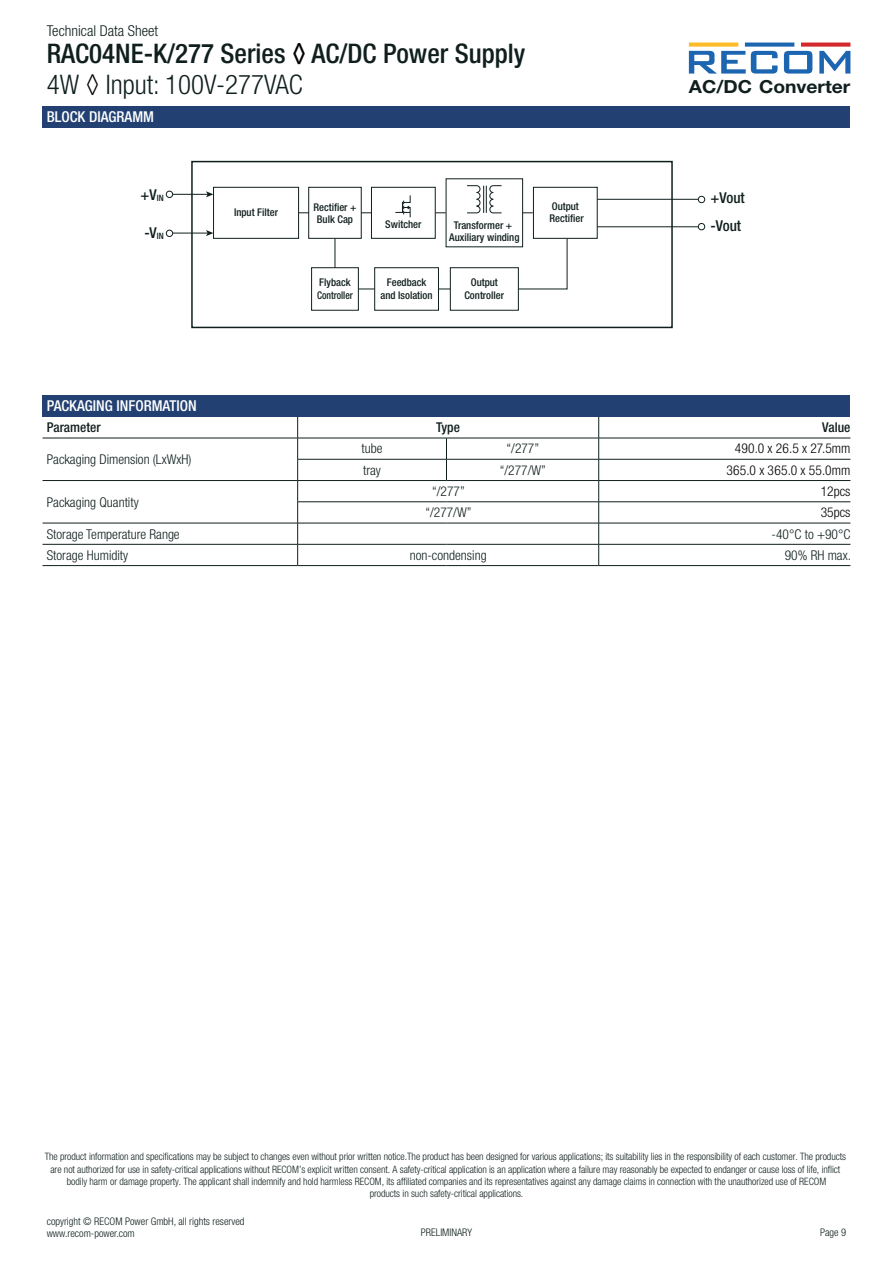
<style>
.page{position:relative;width:893px;height:1263px;background:#fff}
.page>*{position:absolute;margin:0;border:0;box-sizing:border-box;transform-origin:0 0}
.t1{font:500 condensed 27px "Helvetica Neue LT Std";color:#101f1e}
.t2{font:300 condensed 27px "Helvetica Neue LT Std";color:#101f1e}
.t3{font:700 18px "Helvetica Neue LT Std";color:#101f1e;scale:1.07 1}
.t4{font:500 condensed 15px "Helvetica Neue LT Std";color:#fff}
.t5{font:300 condensed 15px "Helvetica Neue LT Std";color:#101f1e}
.t6{font:500 condensed 15px/28.2px "Helvetica Neue LT Std";color:#101f1e}
.t7{font:300 condensed 13.5px "Helvetica Neue LT Std";color:#101f1e}
.t8{font:300 condensed 13.5px "Helvetica Neue LT Std";letter-spacing:.005em;color:#000201}
.t9{font:500 condensed 13.5px "Helvetica Neue LT Std";color:#101f1e}
.t10{font:500 condensed 10.65px/12.8px "Helvetica Neue LT Std";color:#101f1e;text-align:center}
.t11{font:300 condensed 10.5px/11.2px "Helvetica Neue LT Std";color:#101f1e}
.t12{font:300 condensed 10.2px/12.3px "Helvetica Neue LT Std";letter-spacing:-.005em;color:#11201f;text-align:center}
.s1{color:#000201}
.s2{font-size:8.7px}
</style>
<div class="page">
<svg style="left:689px;top:43px;width:49px;height:4px"></svg>
<svg style="left:745px;top:43px;width:49px;height:4px"></svg>
<svg style="left:801px;top:43px;width:49px;height:4px"></svg>
<svg style="left:689px;top:51px;width:89px;height:23px"></svg>
<svg style="left:784px;top:51px;width:28px;height:23px"></svg>
<svg style="left:819px;top:51px;width:31px;height:23px"></svg>
<div style="left:43px;top:395px;width:807px;height:22px;background:#224071"></div>
<hr style="left:43px;top:544px;width:255px;height:1px;background:#101f1e">
<hr style="left:298px;top:544px;width:148px;height:1px;background:#101f1e">
<hr style="left:446px;top:544px;width:153px;height:1px;background:#101f1e">
<hr style="left:599px;top:544px;width:251px;height:1px;background:#101f1e">
<hr style="left:43px;top:565px;width:255px;height:1px;background:#101f1e">
<hr style="left:298px;top:565px;width:148px;height:1px;background:#101f1e">
<hr style="left:446px;top:565px;width:153px;height:1px;background:#101f1e">
<hr style="left:599px;top:565px;width:251px;height:1px;background:#101f1e">
<hr style="left:43px;top:438px;width:255px;height:1px;background:#101f1e">
<hr style="left:298px;top:438px;width:148px;height:1px;background:#101f1e">
<hr style="left:446px;top:438px;width:153px;height:1px;background:#101f1e">
<hr style="left:599px;top:438px;width:251px;height:1px;background:#101f1e">
<hr style="left:297px;top:459px;width:149px;height:1px;background:#101f1e">
<hr style="left:446px;top:459px;width:153px;height:1px;background:#101f1e">
<svg style="left:446px;top:438px;width:1px;height:42px"></svg>
<hr style="left:599px;top:459px;width:251px;height:1px;background:#101f1e">
<hr style="left:43px;top:480px;width:255px;height:1px;background:#101f1e">
<hr style="left:298px;top:480px;width:148px;height:1px;background:#101f1e">
<hr style="left:446px;top:480px;width:153px;height:1px;background:#101f1e">
<hr style="left:599px;top:480px;width:251px;height:1px;background:#101f1e">
<hr style="left:297px;top:501px;width:149px;height:1px;background:#101f1e">
<hr style="left:446px;top:501px;width:153px;height:1px;background:#101f1e">
<hr style="left:599px;top:501px;width:251px;height:1px;background:#101f1e">
<hr style="left:43px;top:523px;width:255px;height:1px;background:#101f1e">
<hr style="left:298px;top:523px;width:148px;height:1px;background:#101f1e">
<hr style="left:446px;top:523px;width:153px;height:1px;background:#101f1e">
<hr style="left:599px;top:523px;width:251px;height:1px;background:#101f1e">
<svg style="left:297px;top:417px;width:1px;height:148px"></svg>
<svg style="left:598px;top:417px;width:1px;height:148px"></svg>
<div style="left:43px;top:106px;width:807px;height:22px;background:#224071"></div>
<div style="left:191px;top:161px;width:482px;height:167px;border:2px solid #101f1e"></div>
<hr style="left:173px;top:194px;width:35px;height:1px;background:#101f1e">
<svg style="left:206px;top:191px;width:7px;height:6px"></svg>
<hr style="left:173px;top:233px;width:35px;height:1px;background:#101f1e">
<svg style="left:206px;top:230px;width:7px;height:6px"></svg>
<svg style="left:359px;top:289px;width:15px;height:1px"></svg>
<div style="left:166px;top:191px;width:7px;height:7px;border:1px solid #101f1e;border-radius:50%"></div>
<div style="left:166px;top:230px;width:7px;height:7px;border:1px solid #101f1e;border-radius:50%"></div>
<div style="left:213px;top:187px;width:86px;height:52px;border:1px solid #101f1e"></div>
<div style="left:308px;top:187px;width:54px;height:52px;border:1px solid #101f1e"></div>
<div style="left:374px;top:267px;width:65px;height:44px;border:1px solid #101f1e"></div>
<div style="left:450px;top:267px;width:69px;height:44px;border:1px solid #101f1e"></div>
<div style="left:311px;top:267px;width:48px;height:44px;border:1px solid #101f1e"></div>
<div style="left:698px;top:196px;width:7px;height:7px;border:1px solid #101f1e;border-radius:50%"></div>
<div style="left:698px;top:223px;width:7px;height:7px;border:1px solid #101f1e;border-radius:50%"></div>
<hr style="left:597px;top:226px;width:101px;height:1px;background:#101f1e">
<hr style="left:597px;top:199px;width:101px;height:1px;background:#101f1e">
<svg style="left:467px;top:185px;width:35px;height:28px"></svg>
<div style="left:371px;top:187px;width:65px;height:52px;border:1px solid #101f1e"></div>
<svg style="left:395px;top:195px;width:16px;height:23px"></svg>
<div style="left:533px;top:187px;width:65px;height:52px;border:1px solid #101f1e"></div>
<hr style="left:335px;top:238px;width:1px;height:30px;background:#101f1e">
<svg style="left:518px;top:238px;width:50px;height:52px"></svg>
<h3 class="t5" style="left:47px;top:22px;width:113px">Technical Data Sheet</h3>
<h1 class="t1" style="left:47px;top:37px;width:480px">RAC04NE-K/277 Series <span class="s1">◊</span> AC/DC Power Supply</h1>
<h1 class="t2" style="left:47px;top:69px;width:258px">4W <span class="s1">◊</span> Input: 100V-277VAC</h1>
<h3 class="t4" style="left:47px;top:108px;width:109px">BLOCK DIAGRAMM</h3>
<h2 class="t3" style="left:689px;top:75px;width:153px">AC/DC Converter</h2>
<h3 class="t6" style="left:141px;top:180px;width:25px">+V<span class="s2">IN</span></h3>
<h3 class="t6" style="left:710px;top:183px;width:36px">+Vout -Vout</h3>
<p class="t10" style="left:549px;top:199px;width:36px;text-align:left">Output<br>Rectifier</p>
<p class="t10" style="left:234px;top:206px;width:46px">Input Filter</p>
<p class="t10" style="left:313px;top:200px;width:45px">Rectifier +<br>Bulk Cap</p>
<p class="t10" style="left:385px;top:218px;width:38px">Switcher</p>
<p class="t10" style="left:449px;top:218px;width:72px">Transformer +<br>Auxiliary winding</p>
<h3 class="t6" style="left:144px;top:218px;width:21px">-V<span class="s2">IN</span></h3>
<p class="t10" style="left:317px;top:276px;width:37px;text-align:left">Flyback<br>Controller</p>
<p class="t10" style="left:380px;top:276px;width:54px">Feedback and Isolation</p>
<p class="t10" style="left:464px;top:276px;width:41px">Output<br>Controller</p>
<h3 class="t4" style="left:47px;top:397px;width:152px">PACKAGING INFORMATION</h3>
<h3 class="t9" style="left:47px;top:419px;width:55px">Parameter</h3>
<h3 class="t9" style="left:436px;top:419px;width:25px">Type</h3>
<h3 class="t9" style="left:822px;top:419px;width:30px">Value</h3>
<h3 class="t7" style="left:47px;top:452px;width:146px">Packaging Dimension (LxWxH)</h3>
<h3 class="t7" style="left:362px;top:441px;width:22px">tube</h3>
<h3 class="t7" style="left:506px;top:441px;width:34px">“/277”</h3>
<h3 class="t8" style="left:735px;top:441px;width:117px">490.0 x 26.5 x 27.5mm</h3>
<h3 class="t7" style="left:363px;top:462px;width:19px">tray</h3>
<h3 class="t7" style="left:500px;top:462px;width:48px">“/277/W”</h3>
<h3 class="t8" style="left:726px;top:462px;width:126px">365.0 x 365.0 x 55.0mm</h3>
<h3 class="t7" style="left:47px;top:494px;width:93px">Packaging Quantity</h3>
<h3 class="t7" style="left:432px;top:483px;width:34px">“/277”</h3>
<h3 class="t8" style="left:821px;top:483px;width:31px">12pcs</h3>
<h3 class="t7" style="left:425px;top:505px;width:48px">“/277/W”</h3>
<h3 class="t8" style="left:821px;top:505px;width:31px">35pcs</h3>
<h3 class="t7" style="left:47px;top:526px;width:134px">Storage Temperature Range</h3>
<h3 class="t7" style="left:772px;top:526px;width:80px">-40°C to +90°C</h3>
<h3 class="t7" style="left:47px;top:547px;width:83px">Storage Humidity</h3>
<h3 class="t7" style="left:410px;top:547px;width:78px">non-condensing</h3>
<h3 class="t7" style="left:785px;top:547px;width:68px">90% RH max.</h3>
<p class="t12" style="left:45px;top:1150px;width:803px">The product information and specifications may be subject to changes even without prior written notice.The product has been designed for various applications; its suitability lies in the responsibility of each customer. The products are not authorized for use in safety-critical applications without RECOM’s explicit written consent. A safety-critical application is an application where a failure may reasonably be expected to endanger or cause loss of life, inflict bodily harm or damage property. The applicant shall indemnify and hold harmless RECOM, its affiliated companies and its representatives against any damage claims in connection with the unauthorized use of RECOM<br>products in such safety-critical applications.</p>
<p class="t11" style="left:47px;top:1216px;width:199px">copyright © RECOM Power GmbH, all rights reserved www.recom-power.com</p>
<p class="t11" style="left:421px;top:1226px;width:53px">PRELIMINARY</p>
<p class="t11" style="left:820px;top:1226px;width:28px">Page 9</p>
</div>
